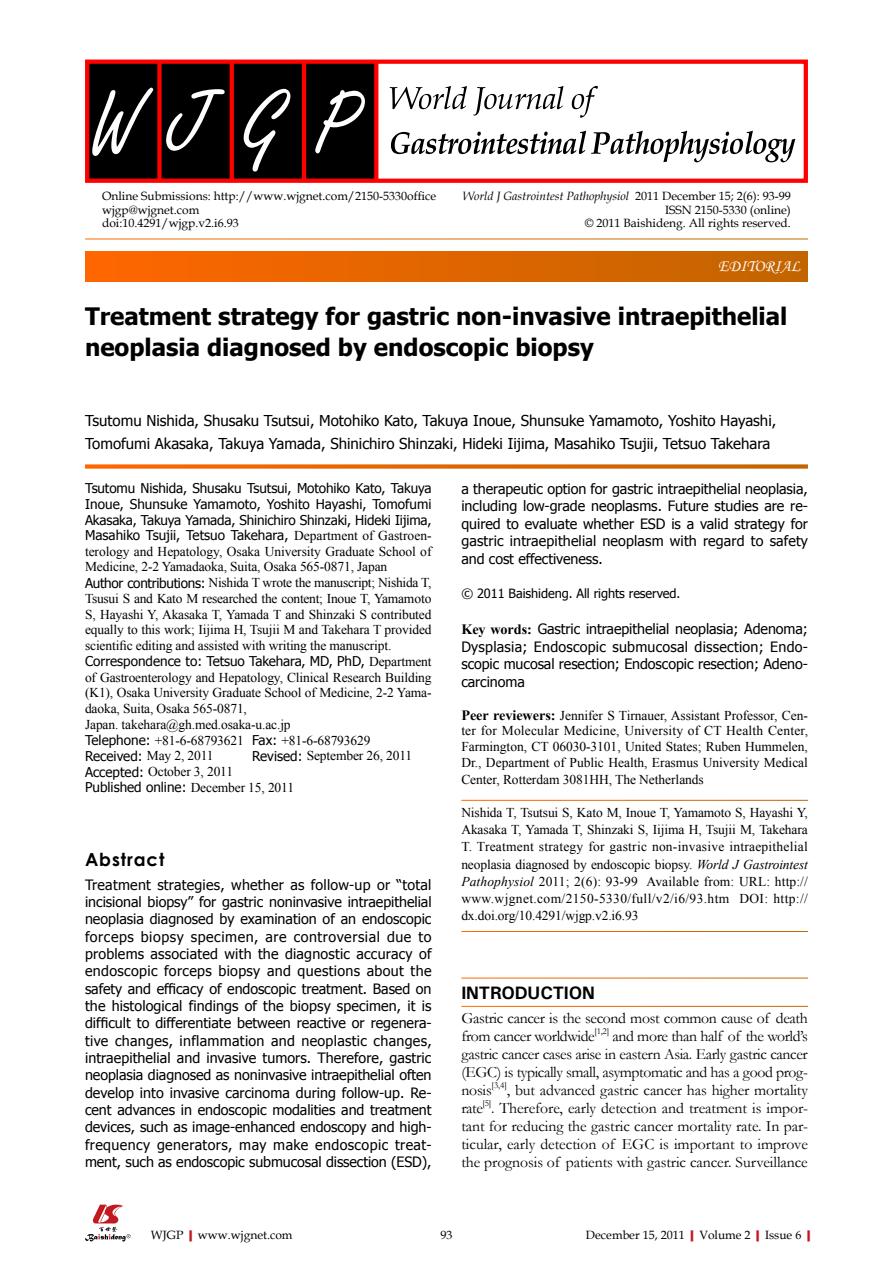
<style>
.page{position:relative;width:893px;height:1263px;background:#fff}
.page>*{position:absolute;margin:0;border:0;box-sizing:border-box;transform-origin:0 0}
.t1{font:700 24px/31.5px "Tahoma";color:#000}
.t2{font:700 18px "Univers";letter-spacing:-.01em;color:#000}
.t3{font:700 18px "Century Gothic";letter-spacing:.05em;color:#000}
.t4{font:16.5px "Monotype Corsiva";color:#fff}
.t5{font:15.75px/18px "Garamond";letter-spacing:-.025em;color:#000;text-align:justify}
.t6{font:15px/22.5px "Tahoma";color:#000}
.t7{font:14.25px/17.2px "Tahoma";letter-spacing:-.005em;color:#000;text-align:justify}
.t8{font:13.5px/15.8px "Times New Roman";letter-spacing:-.01em;color:#000}
.t9{font:13.5px/15.8px "Tahoma";color:#000;text-align:justify}
.t10{font:12.75px "Tahoma";letter-spacing:-.005em;color:#000}
.t11{font:12px/13.5px "Book Antiqua";color:#000;text-align:right}
.t12{font:9.15px "Garamond";color:#000}
.s1{font-style:italic}
.s2{font-family:"Times New Roman"}
.s3{font-family:"Tahoma"}
.s4{font-family:"Times New Roman";font-weight:700}
.s5{font-weight:700;font-size:14.25px}
.s6{font-weight:700;color:#c01920}
</style>
<div class="page">
<div style="left:85px;top:252px;width:723px;height:29px;background:linear-gradient(to right,#f60,#c16500)"></div>
<svg style="left:85px;top:464px;width:723px;height:5px;background:#e47c26"></svg>
<svg style="left:85px;top:1204px;width:46px;height:37px"></svg>
<div style="left:87px;top:61px;width:289px;height:121px;background:#000"></div>
<div style="left:157px;top:61px;width:5px;height:121px;background:#f00"></div>
<svg style="left:230px;top:65px;width:4px;height:113px"></svg>
<hr style="left:302px;top:61px;width:4px;height:121px;background:#f00">
<svg style="left:374px;top:65px;width:4px;height:113px"></svg>
<div style="left:85px;top:60px;width:723px;height:123px;border:4px solid #f00"></div>
<svg style="left:315px;top:90px;width:50px;height:63px"></svg>
<svg style="left:244px;top:89px;width:46px;height:83px"></svg>
<svg style="left:166px;top:89px;width:59px;height:62px"></svg>
<svg style="left:92px;top:88px;width:61px;height:68px"></svg>
<svg style="left:390px;top:86px;width:208px;height:32px"></svg>
<svg style="left:391px;top:131px;width:404px;height:31px"></svg>
<p class="t11" style="left:102px;top:189px;width:336px;text-align:left">Online Submissions: http://www.wjgnet.com/2150-5330office wjgp@wjgnet.com<br>doi:10.4291/wjgp.v2.i6.93</p>
<p class="t11" style="left:463px;top:189px;width:330px"><span class="s1">World J Gastrointest Pathophysiol</span> 2011 December 15; 2(6): 93-99<br>ISSN 2150-5330 (online)<br>© 2011 Baishideng. All rights reserved.</p>
<p class="t4" style="left:718px;top:256px;width:84px">EDITORIAL</p>
<h1 class="t1" style="left:85px;top:298px;width:704px">Treatment strategy for gastric non-invasive intraepithelial neoplasia diagnosed by endoscopic biopsy</h1>
<p class="t6" style="left:85px;top:409px;width:693px">Tsutomu Nishida, Shusaku Tsutsui, Motohiko Kato, Takuya Inoue, Shunsuke Yamamoto, Yoshito Hayashi,<br>Tomofumi Akasaka, Takuya Yamada, Shinichiro Shinzaki, Hideki Iijima, Masahiko Tsujii, Tetsuo Takehara</p>
<p class="t9" style="left:85px;top:480px;width:348px">Tsutomu Nishida, Shusaku Tsutsui, Motohiko Kato, Takuya Inoue, Shunsuke Yamamoto, Yoshito Hayashi, Tomofumi Akasaka, Takuya Yamada, Shinichiro Shinzaki, Hideki Iijima, Masahiko Tsujii, Tetsuo Takehara, <span class="s2">Department of Gastroen-</span></p>
<p class="t8" style="left:85px;top:543px;width:348px">terology and Hepatology, Osaka University Graduate School of Medicine, 2-2 Yamadaoka, Suita, Osaka 565-0871, Japan<br><span class="s3">Author contributions:</span> Nishida T wrote the manuscript; Nishida T, Tsusui S and Kato M researched the content; Inoue T, Yamamoto S, Hayashi Y, Akasaka T, Yamada T and Shinzaki S contributed equally to this work; Iijima H, Tsujii M and Takehara T provided scientific editing and assisted with writing the manuscript.</p>
<p class="t9" style="left:85px;top:653px;width:348px">Correspondence to: Tetsuo Takehara, MD, PhD, <span class="s2">Department</span></p>
<p class="t8" style="left:85px;top:669px;width:348px">of Gastroenterology and Hepatology, Clinical Research Building (K1), Osaka University Graduate School of Medicine, 2-2 Yama&shy;daoka, Suita, Osaka 565-0871,<br>Japan. takehara@gh.med.osaka-u.ac.jp<br><span class="s3">Telephone:</span> +81-6-68793621 <span class="s3">Fax:</span> +81-6-68793629</p>
<p class="t9" style="left:85px;top:747px;width:130px">Received: <span class="s2">May 2, 2011</span></p>
<p class="t8" style="left:252px;top:748px;width:162px"><span class="s3">Revised:</span> September 26, 2011</p>
<p class="t8" style="left:85px;top:763px;width:150px"><span class="s3">Accepted:</span> October 3, 2011</p>
<p class="t9" style="left:85px;top:779px;width:211px">Published online: <span class="s2">December 15, 2011</span></p>
<p class="t7" style="left:461px;top:479px;width:348px">a therapeutic option for gastric intraepithelial neoplasia, including low-grade neoplasms. Future studies are re&shy;quired to evaluate whether ESD is a valid strategy for gastric intraepithelial neoplasm with regard to safety and cost effectiveness.</p>
<p class="t10" style="left:461px;top:584px;width:221px">© 2011 Baishideng. All rights reserved.</p>
<p class="t7" style="left:461px;top:619px;width:348px"><span class="s4">Key words:</span> Gastric intraepithelial neoplasia; Adenoma; Dysplasia; Endoscopic submucosal dissection; Endo&shy;scopic mucosal resection; Endoscopic resection; Adeno&shy;carcinoma</p>
<p class="t8" style="left:461px;top:707px;width:348px;text-align:justify"><span class="s5">Peer reviewers:</span> Jennifer S Tirnauer, Assistant Professor, Cen&shy;ter for Molecular Medicine, University of CT Health Center, Farmington, CT 06030-3101, United States; Ruben Hummelen, Dr., Department of Public Health, Erasmus University Medical Center, Rotterdam 3081HH, The Netherlands</p>
<p class="t8" style="left:461px;top:803px;width:348px;line-height:17.2px;text-align:justify">Nishida T, Tsutsui S, Kato M, Inoue T, Yamamoto S, Hayashi Y, Akasaka T, Yamada T, Shinzaki S, Iijima H, Tsujii M, Takehara T. Treatment strategy for gastric non-invasive intraepithelial neoplasia diagnosed by endoscopic biopsy. <span class="s1">World J Gastrointest Pathophysiol</span> 2011; 2(6): 93-99 Available from: URL: http:// www.wjgnet.com/2150-5330/full/v2/i6/93.htm DOI: http:// dx.doi.org/10.4291/wjgp.v2.i6.93</p>
<h2 class="t3" style="left:85px;top:846px;width:81px">Abstract</h2>
<p class="t7" style="left:85px;top:875px;width:348px">Treatment strategies, whether as follow-up or “total incisional biopsy” for gastric noninvasive intraepithelial neoplasia diagnosed by examination of an endoscopic forceps biopsy specimen, are controversial due to problems associated with the diagnostic accuracy of endoscopic forceps biopsy and questions about the safety and efficacy of endoscopic treatment. Based on the histological findings of the biopsy specimen, it is difficult to differentiate between reactive or regenera&shy;tive changes, inflammation and neoplastic changes, intraepithelial and invasive tumors. Therefore, gastric neoplasia diagnosed as noninvasive intraepithelial often develop into invasive carcinoma during follow-up. Re&shy;cent advances in endoscopic modalities and treatment devices, such as image-enhanced endoscopy and high&shy;frequency generators, may make endoscopic treat&shy;ment, such as endoscopic submucosal dissection (ESD),</p>
<h2 class="t2" style="left:461px;top:981px;width:135px">INTRODUCTION</h2>
<p class="t5" style="left:461px;top:1009px;width:348px">Gastric cancer is the second most common cause of death from cancer worldwide</p>
<p class="t12" style="left:594px;top:1024px;width:16px">[1,2]</p>
<p class="t5" style="left:461px;top:1027px;width:348px;text-indent:151px">and more than half of the world’s gastric cancer cases arise in eastern Asia. Early gastric cancer (EGC) is typically small, asymptomatic and has a good prog&shy;nosis</p>
<p class="t12" style="left:492px;top:1078px;width:17px">[3,4]</p>
<p class="t5" style="left:507px;top:1081px;width:303px">, but advanced gastric cancer has higher mortality</p>
<p class="t12" style="left:483px;top:1096px;width:10px">[5]</p>
<p class="t5" style="left:461px;top:1099px;width:348px;text-indent:30px">. Therefore, early detection and treatment is impor&shy;tant for reducing the gastric cancer mortality rate. In par&shy;ticular, early detection of EGC is important to improve the prognosis of patients with gastric cancer. Surveillance</p>
<p class="t5" style="left:461px;top:1099px;width:23px">rate</p>
<p class="t11" style="left:151px;top:1227px;width:143px">WJGP<span class="s6">|</span>www.wjgnet.com</p>
<p class="t11" style="left:440px;top:1227px;width:13px">93</p>
<p class="t11" style="left:586px;top:1227px;width:231px">December 15, 2011<span class="s6">|</span>Volume 2<span class="s6">|</span>Issue 6<span class="s6">|</span></p>
</div>
